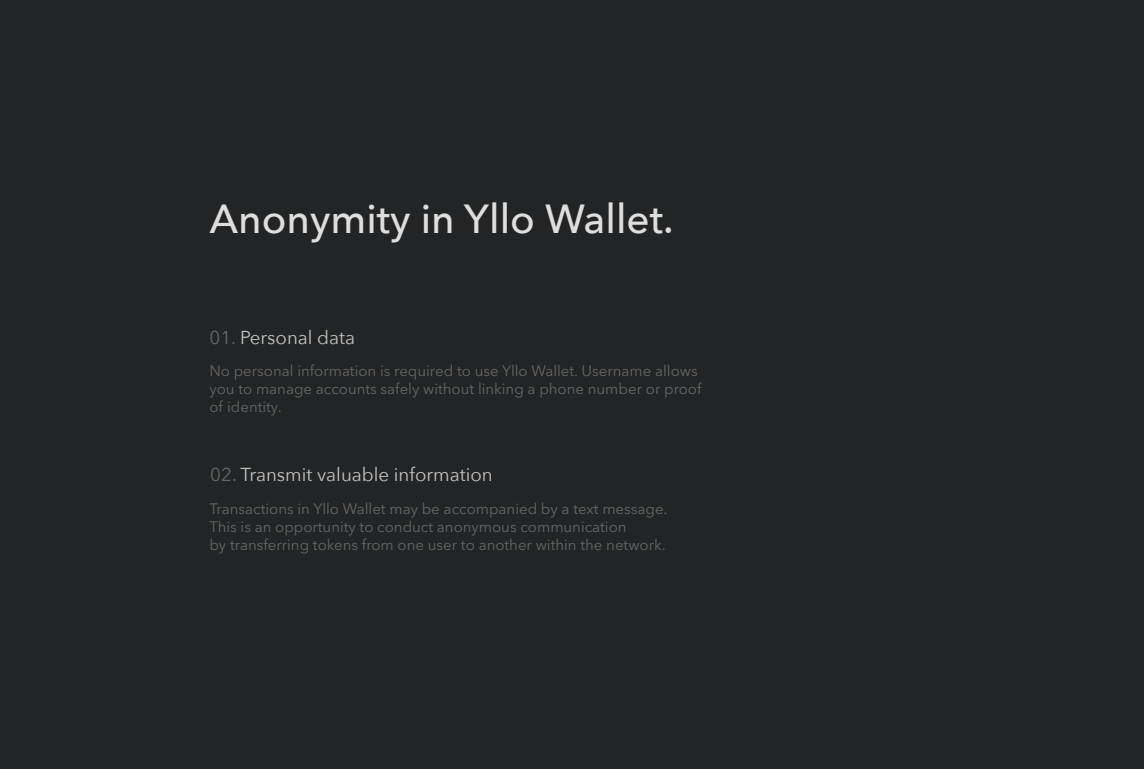
<style>
.page{position:relative;width:1144px;height:769px;background:#232425}
.page>*{position:absolute;margin:0;border:0;box-sizing:border-box;transform-origin:0 0}
.t1{font:500 40.5px "Avenir Next";color:#dedede}
.t2{font:18.75px "Avenir Next";color:#c3c3c3}
.t3{font:15px/18px "Avenir Next Cyr";color:#666}
.s1{color:#666}
</style>
<div class="page">
<h1 class="t1" style="left:209px;top:184px;width:466px">Anonymity in Yllo Wallet.</h1>
<p class="t2" style="left:210px;top:322px;width:147px"><span class="s1">01.</span> Personal data</p>
<p class="t3" style="left:209px;top:361px;width:494px">No personal information is required to use Yllo Wallet. Username allows you to manage accounts safely without linking a phone number or proof of identity.</p>
<p class="t2" style="left:210px;top:458px;width:284px"><span class="s1">02.</span> Transmit valuable information</p>
<p class="t3" style="left:209px;top:500px;width:460px">Transactions in Yllo Wallet may be accompanied by a text message.<br>This is an opportunity to conduct anonymous communication<br>by transferring tokens from one user to another within the network.</p>
</div>
